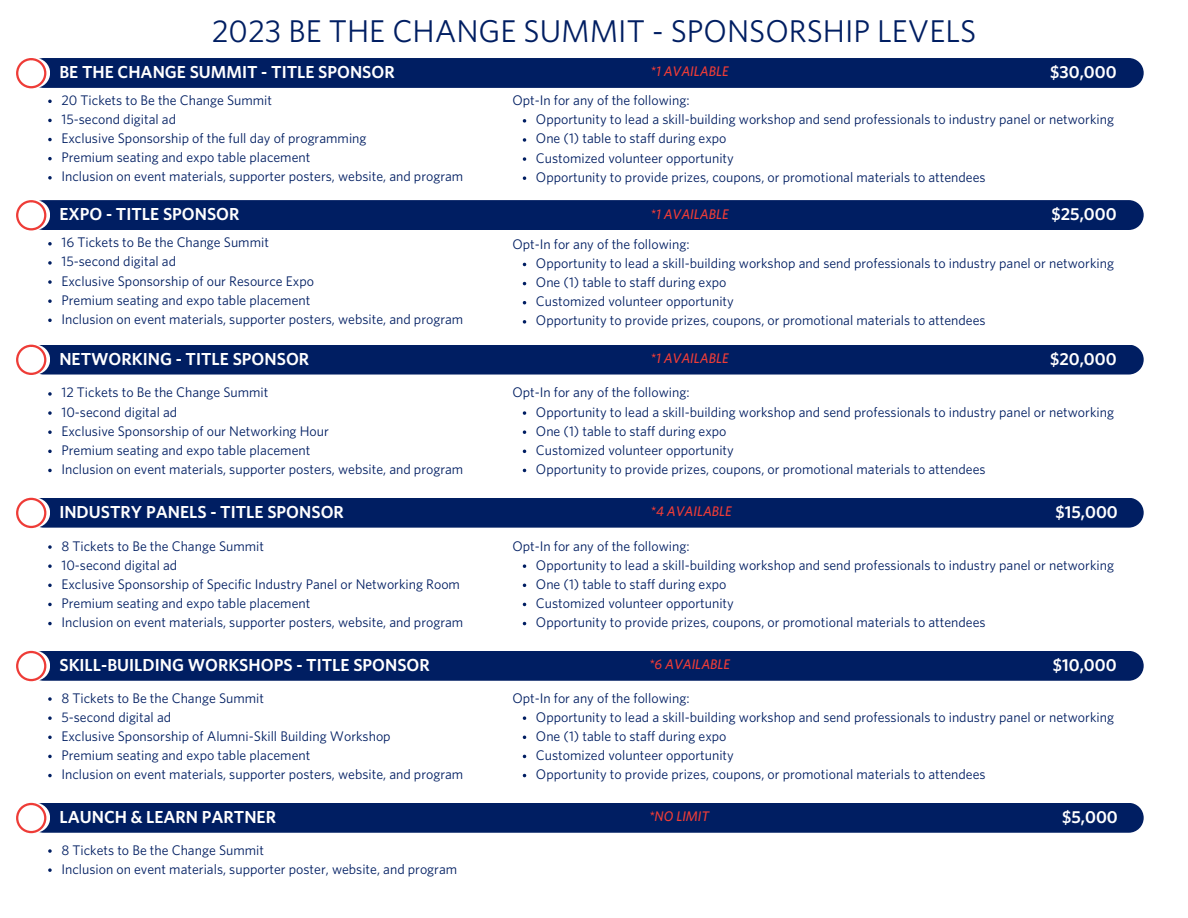
<style>
.page{position:relative;width:1188px;height:918px;background:#fff}
.page>*{position:absolute;margin:0;border:0;box-sizing:border-box;transform-origin:0 0}
.t1{font:31.5px "Whitney";color:#001e62}
.t2{font:600 17.4px "Whitney";color:#fff}
.t3{font:13.95px/19.2px "Whitney";color:#001e62}
.t4{font:italic 500 13.95px "Whitney";color:#ee3c37}
</style>
<div class="page">
<div style="left:29px;top:58px;width:1114px;height:30px;background:#001e62;border-radius:15px"></div>
<svg style="left:20px;top:58px;width:30px;height:30px"></svg>
<svg style="left:16px;top:58px;width:30px;height:30px"></svg>
<div style="left:29px;top:200px;width:1114px;height:30px;background:#001e62;border-radius:15px"></div>
<svg style="left:20px;top:200px;width:30px;height:30px"></svg>
<svg style="left:16px;top:200px;width:30px;height:30px"></svg>
<div style="left:29px;top:345px;width:1114px;height:30px;background:#001e62;border-radius:15px"></div>
<svg style="left:20px;top:345px;width:30px;height:30px"></svg>
<svg style="left:16px;top:345px;width:30px;height:30px"></svg>
<div style="left:29px;top:498px;width:1114px;height:30px;background:#001e62;border-radius:15px"></div>
<svg style="left:20px;top:498px;width:30px;height:30px"></svg>
<svg style="left:16px;top:498px;width:30px;height:30px"></svg>
<svg style="left:48px;top:100px;width:4px;height:3px"></svg>
<svg style="left:48px;top:119px;width:4px;height:3px"></svg>
<svg style="left:48px;top:138px;width:4px;height:3px"></svg>
<svg style="left:48px;top:157px;width:4px;height:3px"></svg>
<svg style="left:48px;top:176px;width:4px;height:4px"></svg>
<svg style="left:523px;top:119px;width:3px;height:4px"></svg>
<svg style="left:523px;top:138px;width:3px;height:4px"></svg>
<svg style="left:523px;top:157px;width:3px;height:4px"></svg>
<svg style="left:523px;top:176px;width:3px;height:4px"></svg>
<div style="left:29px;top:651px;width:1114px;height:30px;background:#001e62;border-radius:15px"></div>
<svg style="left:20px;top:651px;width:30px;height:30px"></svg>
<svg style="left:16px;top:651px;width:30px;height:30px"></svg>
<div style="left:29px;top:803px;width:1114px;height:30px;background:#001e62;border-radius:15px"></div>
<svg style="left:20px;top:803px;width:30px;height:30px"></svg>
<svg style="left:16px;top:803px;width:30px;height:30px"></svg>
<svg style="left:48px;top:242px;width:4px;height:4px"></svg>
<svg style="left:48px;top:261px;width:4px;height:4px"></svg>
<svg style="left:48px;top:280px;width:4px;height:4px"></svg>
<svg style="left:48px;top:299px;width:4px;height:4px"></svg>
<svg style="left:48px;top:319px;width:4px;height:3px"></svg>
<svg style="left:523px;top:320px;width:3px;height:4px"></svg>
<svg style="left:48px;top:392px;width:4px;height:4px"></svg>
<svg style="left:48px;top:411px;width:4px;height:4px"></svg>
<svg style="left:48px;top:430px;width:4px;height:4px"></svg>
<svg style="left:48px;top:450px;width:4px;height:3px"></svg>
<svg style="left:48px;top:469px;width:4px;height:3px"></svg>
<svg style="left:523px;top:411px;width:3px;height:4px"></svg>
<svg style="left:523px;top:430px;width:3px;height:4px"></svg>
<svg style="left:48px;top:545px;width:4px;height:4px"></svg>
<svg style="left:48px;top:564px;width:4px;height:4px"></svg>
<svg style="left:48px;top:584px;width:4px;height:3px"></svg>
<svg style="left:48px;top:603px;width:4px;height:3px"></svg>
<svg style="left:48px;top:622px;width:4px;height:3px"></svg>
<svg style="left:523px;top:564px;width:3px;height:4px"></svg>
<svg style="left:48px;top:697px;width:4px;height:4px"></svg>
<svg style="left:48px;top:716px;width:4px;height:4px"></svg>
<svg style="left:48px;top:736px;width:4px;height:3px"></svg>
<svg style="left:48px;top:755px;width:4px;height:3px"></svg>
<svg style="left:48px;top:774px;width:4px;height:3px"></svg>
<svg style="left:523px;top:716px;width:3px;height:4px"></svg>
<svg style="left:48px;top:849px;width:4px;height:4px"></svg>
<svg style="left:48px;top:868px;width:4px;height:4px"></svg>
<h1 class="t1" style="left:212px;top:17px;width:766px">2023 BE THE CHANGE SUMMIT - SPONSORSHIP LEVELS</h1>
<p class="t2" style="left:59px;top:64px;width:337px">BE THE CHANGE SUMMIT - TITLE SPONSOR</p>
<p class="t4" style="left:651px;top:65px;width:80px">*1 AVAILABLE</p>
<p class="t2" style="left:1050px;top:64px;width:68px">$30,000</p>
<p class="t3" style="left:61px;top:91px;width:403px">20 Tickets to Be the Change Summit<br>15-second digital ad<br>Exclusive Sponsorship of the full day of programming<br>Premium seating and expo table placement<br>Inclusion on event materials, supporter posters, website, and program</p>
<p class="t3" style="left:512px;top:91px;width:179px">Opt-In for any of the following:</p>
<p class="t3" style="left:536px;top:111px;width:580px">Opportunity to lead a skill-building workshop and send professionals to industry panel or networking One (1) table to staff during expo<br>Customized volunteer opportunity<br>Opportunity to provide prizes, coupons, or promotional materials to attendees</p>
<p class="t2" style="left:59px;top:206px;width:182px">EXPO - TITLE SPONSOR</p>
<p class="t4" style="left:651px;top:207px;width:80px">*1 AVAILABLE</p>
<p class="t2" style="left:1052px;top:206px;width:67px">$25,000</p>
<p class="t3" style="left:61px;top:233px;width:403px">16 Tickets to Be the Change Summit<br>15-second digital ad<br>Exclusive Sponsorship of our Resource Expo<br>Premium seating and expo table placement<br>Inclusion on event materials, supporter posters, website, and program</p>
<p class="t3" style="left:512px;top:235px;width:179px">Opt-In for any of the following:</p>
<p class="t3" style="left:536px;top:254px;width:580px">Opportunity to lead a skill-building workshop and send professionals to industry panel or networking One (1) table to staff during expo<br>Customized volunteer opportunity<br>Opportunity to provide prizes, coupons, or promotional materials to attendees</p>
<p class="t2" style="left:59px;top:351px;width:251px">NETWORKING - TITLE SPONSOR</p>
<p class="t4" style="left:651px;top:352px;width:80px">*1 AVAILABLE</p>
<p class="t2" style="left:1050px;top:351px;width:68px">$20,000</p>
<p class="t3" style="left:61px;top:384px;width:403px">12 Tickets to Be the Change Summit<br>10-second digital ad<br>Exclusive Sponsorship of our Networking Hour<br>Premium seating and expo table placement<br>Inclusion on event materials, supporter posters, website, and program</p>
<p class="t3" style="left:512px;top:384px;width:179px">Opt-In for any of the following:</p>
<p class="t3" style="left:536px;top:403px;width:580px">Opportunity to lead a skill-building workshop and send professionals to industry panel or networking One (1) table to staff during expo<br>Customized volunteer opportunity<br>Opportunity to provide prizes, coupons, or promotional materials to attendees</p>
<p class="t2" style="left:59px;top:504px;width:286px">INDUSTRY PANELS - TITLE SPONSOR</p>
<p class="t4" style="left:651px;top:505px;width:83px">*4 AVAILABLE</p>
<p class="t2" style="left:1056px;top:504px;width:64px">$15,000</p>
<p class="t3" style="left:61px;top:537px;width:403px">8 Tickets to Be the Change Summit<br>10-second digital ad<br>Exclusive Sponsorship of Specific Industry Panel or Networking Room Premium seating and expo table placement<br>Inclusion on event materials, supporter posters, website, and program</p>
<p class="t3" style="left:512px;top:537px;width:179px">Opt-In for any of the following:</p>
<p class="t3" style="left:536px;top:556px;width:580px">Opportunity to lead a skill-building workshop and send professionals to industry panel or networking One (1) table to staff during expo<br>Customized volunteer opportunity<br>Opportunity to provide prizes, coupons, or promotional materials to attendees</p>
<p class="t2" style="left:59px;top:657px;width:372px">SKILL-BUILDING WORKSHOPS - TITLE SPONSOR</p>
<p class="t4" style="left:649px;top:658px;width:83px">*6 AVAILABLE</p>
<p class="t2" style="left:1053px;top:657px;width:65px">$10,000</p>
<p class="t3" style="left:61px;top:689px;width:403px">8 Tickets to Be the Change Summit<br>5-second digital ad<br>Exclusive Sponsorship of Alumni-Skill Building Workshop<br>Premium seating and expo table placement<br>Inclusion on event materials, supporter posters, website, and program</p>
<p class="t3" style="left:512px;top:689px;width:179px">Opt-In for any of the following:</p>
<p class="t3" style="left:536px;top:708px;width:580px">Opportunity to lead a skill-building workshop and send professionals to industry panel or networking One (1) table to staff during expo<br>Customized volunteer opportunity<br>Opportunity to provide prizes, coupons, or promotional materials to attendees</p>
<p class="t2" style="left:59px;top:809px;width:218px">LAUNCH &amp; LEARN PARTNER</p>
<p class="t4" style="left:649px;top:810px;width:62px">*NO LIMIT</p>
<p class="t2" style="left:1062px;top:809px;width:57px">$5,000</p>
<p class="t3" style="left:61px;top:841px;width:397px">8 Tickets to Be the Change Summit<br>Inclusion on event materials, supporter poster, website, and program</p>
</div>
